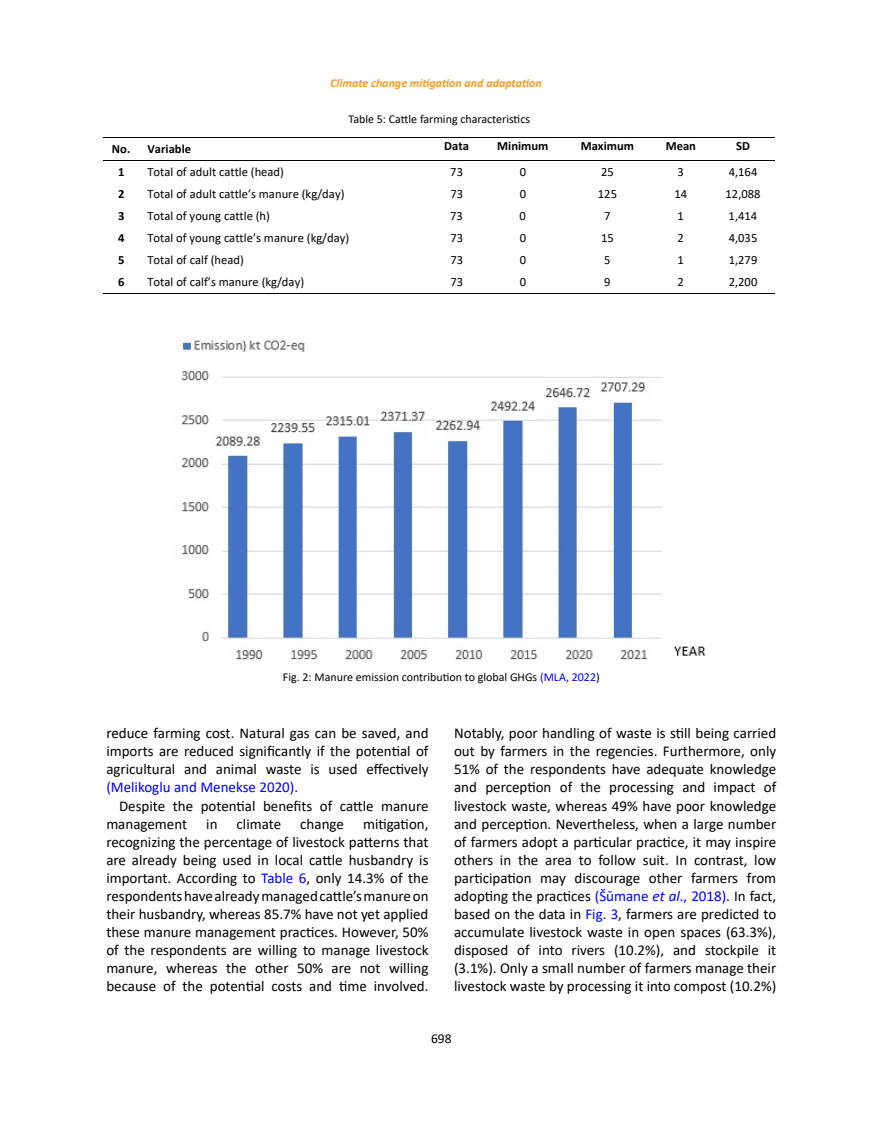
<style>
.page{position:relative;width:872px;height:1127px;background:#fff}
.page>*{position:absolute;margin:0;border:0;box-sizing:border-box;transform-origin:0 0}
.t1{font:15px/18px "Calibri";color:#000;text-align:justify}
.t2{font:15px "Calibri";color:#00f}
.t3{font:13.5px "Calibri";color:#000}
.t4{font:12.6px "Calibri";color:#000}
.t5{font:700 12.6px "Calibri";color:#000}
.t6{font:12px "Calibri";color:#000}
.t7{font:italic 700 12px "Calibri";color:#f8991d}
.s1{color:#00f}
.s2{font-style:italic;color:#00f}
</style>
<div class="page">
<hr style="left:103px;top:137px;width:672px;height:1px;background:#000">
<hr style="left:103px;top:160px;width:672px;height:1px;background:#000">
<hr style="left:103px;top:293px;width:36px;height:1px;background:#000">
<hr style="left:138px;top:293px;width:294px;height:1px;background:#000">
<hr style="left:431px;top:293px;width:50px;height:1px;background:#000">
<hr style="left:480px;top:293px;width:84px;height:1px;background:#000">
<hr style="left:563px;top:293px;width:87px;height:1px;background:#000">
<hr style="left:649px;top:293px;width:62px;height:1px;background:#000">
<hr style="left:710px;top:293px;width:65px;height:1px;background:#000">
<img style="left:181px;top:340px;width:525px;height:320px">
<p class="t7" style="left:330px;top:75px;width:213px">Climate change mitigation and adaptation</p>
<p class="t4" style="left:342px;top:105px;width:195px">Table 5: Cattle farming characteristics</p>
<p class="t6" style="left:348px;top:110px;width:183px">Table 5: Cattle farming characteristics</p>
<p class="t5" style="left:112px;top:140px;width:81px">No. Variable</p>
<p class="t5" style="left:444px;top:137px;width:26px">Data</p>
<p class="t5" style="left:497px;top:137px;width:53px">Minimum</p>
<p class="t5" style="left:580px;top:137px;width:55px">Maximum</p>
<p class="t5" style="left:665px;top:137px;width:32px">Mean</p>
<p class="t5" style="left:736px;top:137px;width:15px">SD</p>
<p class="t5" style="left:118px;top:163px;width:8px">1</p>
<p class="t4" style="left:147px;top:163px;width:138px">Total of adult cattle (head)</p>
<p class="t4" style="left:450px;top:163px;width:14px">73</p>
<p class="t4" style="left:519px;top:163px;width:8px">0</p>
<p class="t4" style="left:601px;top:163px;width:14px">25</p>
<p class="t4" style="left:677px;top:163px;width:8px">3</p>
<p class="t4" style="left:728px;top:163px;width:30px">4,164</p>
<p class="t5" style="left:118px;top:185px;width:8px">2</p>
<p class="t4" style="left:147px;top:185px;width:198px">Total of adult cattle’s manure (kg/day)</p>
<p class="t4" style="left:450px;top:185px;width:14px">73</p>
<p class="t4" style="left:520px;top:185px;width:8px">0</p>
<p class="t4" style="left:598px;top:185px;width:21px">125</p>
<p class="t4" style="left:674px;top:185px;width:14px">14</p>
<p class="t4" style="left:725px;top:185px;width:37px">12,088</p>
<p class="t5" style="left:118px;top:207px;width:8px">3</p>
<p class="t4" style="left:147px;top:207px;width:124px">Total of young cattle (h)</p>
<p class="t4" style="left:450px;top:207px;width:14px">73</p>
<p class="t4" style="left:519px;top:207px;width:8px">0</p>
<p class="t4" style="left:604px;top:207px;width:8px">7</p>
<p class="t4" style="left:677px;top:207px;width:8px">1</p>
<p class="t4" style="left:728px;top:207px;width:30px">1,414</p>
<p class="t5" style="left:118px;top:229px;width:8px">4</p>
<p class="t4" style="left:147px;top:229px;width:203px">Total of young cattle’s manure (kg/day)</p>
<p class="t4" style="left:450px;top:229px;width:14px">73</p>
<p class="t4" style="left:519px;top:229px;width:8px">0</p>
<p class="t4" style="left:601px;top:229px;width:14px">15</p>
<p class="t4" style="left:677px;top:229px;width:8px">2</p>
<p class="t4" style="left:728px;top:229px;width:30px">4,035</p>
<p class="t5" style="left:118px;top:251px;width:8px">5</p>
<p class="t4" style="left:147px;top:251px;width:98px">Total of calf (head)</p>
<p class="t4" style="left:450px;top:251px;width:14px">73</p>
<p class="t4" style="left:519px;top:251px;width:8px">0</p>
<p class="t4" style="left:604px;top:251px;width:8px">5</p>
<p class="t4" style="left:677px;top:251px;width:8px">1</p>
<p class="t4" style="left:728px;top:251px;width:30px">1,279</p>
<p class="t5" style="left:118px;top:273px;width:8px">6</p>
<p class="t4" style="left:147px;top:273px;width:158px">Total of calf’s manure (kg/day)</p>
<p class="t4" style="left:450px;top:273px;width:14px">73</p>
<p class="t4" style="left:520px;top:273px;width:8px">0</p>
<p class="t4" style="left:604px;top:273px;width:8px">9</p>
<p class="t4" style="left:677px;top:273px;width:8px">2</p>
<p class="t4" style="left:728px;top:273px;width:30px">2,200</p>
<p class="t6" style="left:283px;top:668px;width:318px">Fig. 2: Manure emission contribution to global GHGs <span class="s1">(MLA, 2022</span>)</p>
<p class="t1" style="left:106px;top:724px;width:324px">reduce farming cost. Natural gas can be saved, and imports are reduced significantly if the potential of agricultural and animal waste is used effectively</p>
<p class="t2" style="left:106px;top:777px;width:193px">(Melikoglu and Menekse 2020).</p>
<p class="t1" style="left:106px;top:796px;width:324px;text-indent:13px">Despite the potential benefits of cattle manure management</p>
<p class="t1" style="left:206px;top:814px;width:13px">in</p>
<p class="t1" style="left:237px;top:814px;width:46px">climate</p>
<p class="t1" style="left:300px;top:814px;width:45px">change</p>
<p class="t1" style="left:106px;top:814px;width:324px;text-indent:257px">mitigation, recognizing the percentage of livestock patterns that are already being used in local cattle husbandry is important. According to <span class="s1">Table 6</span>, only 14.3% of the respondents have already managed cattle’s manure on their husbandry, whereas 85.7% have not yet applied these manure management practices. However, 50% of the respondents are willing to manage livestock manure, whereas the other 50% are not willing because of the potential costs and time involved.</p>
<p class="t1" style="left:454px;top:724px;width:324px">Notably, poor handling of waste is still being carried out by farmers in the regencies. Furthermore, only 51% of the respondents have adequate knowledge and perception of the processing and impact of livestock waste, whereas 49% have poor knowledge and perception. Nevertheless, when a large number of farmers adopt a particular practice, it may inspire others in the area to follow suit. In contrast, low participation may discourage other farmers from adopting the practices <span class="s1">(Šūmane</span> <span class="s2">et al</span><span class="s1">., 2018)</span>. In fact, based on the data in <span class="s1">Fig. 3</span>, farmers are predicted to accumulate livestock waste in open spaces (63.3%), disposed of into rivers (10.2%), and stockpile it (3.1%). Only a small number of farmers manage their livestock waste by processing it into compost (10.2%)</p>
<p class="t3" style="left:431px;top:1029px;width:22px">698</p>
</div>
